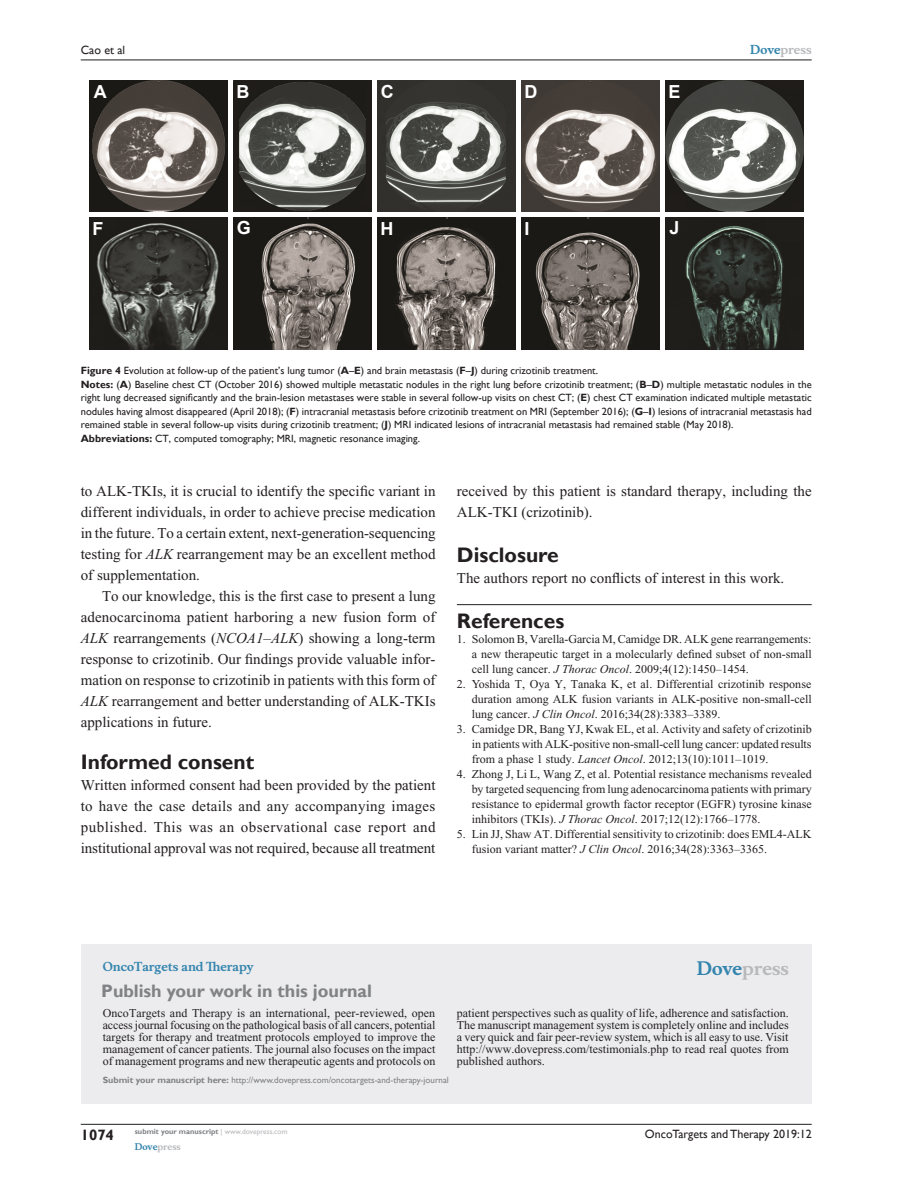
<style>
.page{position:relative;width:918px;height:1188px;background:#fff}
.page>*{position:absolute;margin:0;border:0;box-sizing:border-box;transform-origin:0 0}
.RefH{font:700 21px "Gill Sans";color:#231f20}
.t1{font:700 18px "Gill Sans";color:#808285}
.t2{font:700 18px "Musee";color:#b8b9bc}
.Tx{font:15px/21px "Times New Roman";color:#231f20;text-align:justify}
.TxF{font:15px/21px "Times New Roman";color:#231f20;text-align:justify}
.t3{font:700 15px "Gill Sans";color:#231f20}
.RefNL1{font:12px/15px "Times New Roman";color:#231f20;text-align:justify}
.t4{font:12px "Gill Sans";color:#231f20}
.t5{font:700 12px "Musee";color:#3485ae}
.t6{font:700 12px "Musee";color:#b8b9bc}
.FigSNRI{font:10.5px/13.5px "Gill Sans";color:#231f20;text-align:justify}
.FigC{font:10.5px "Gill Sans";color:#231f20}
.t7{font:9px "Gill Sans";color:#808285}
.t8{font:700 9px "Musee";color:#b8b9bc}
.t9{font:700 7.5px "Gill Sans";color:#808285}
.s1{color:#3485ae}
.s2{font-weight:700}
.s3{font-style:italic}
.s4{font-weight:400;color:#b8b9bc}
</style>
<div class="page">
<div style="left:81px;top:944px;width:731px;height:159px;background:#ececee"></div>
<hr style="left:81px;top:1124px;width:731px;height:1px;background:#231f20">
<hr style="left:81px;top:60px;width:731px;height:1px;background:#231f20">
<hr style="left:457px;top:604px;width:355px;height:1px;background:#231f20">
<img style="left:89px;top:217px;width:138px;height:132px">
<img style="left:233px;top:217px;width:138px;height:132px">
<img style="left:377px;top:217px;width:138px;height:132px">
<img style="left:521px;top:217px;width:138px;height:132px">
<img style="left:665px;top:217px;width:138px;height:132px">
<img style="left:89px;top:81px;width:138px;height:130px">
<img style="left:233px;top:81px;width:138px;height:130px">
<img style="left:377px;top:81px;width:138px;height:130px">
<img style="left:521px;top:81px;width:138px;height:130px">
<img style="left:665px;top:81px;width:138px;height:130px">
<svg style="left:94px;top:85px;width:13px;height:13px"></svg>
<svg style="left:238px;top:85px;width:11px;height:13px"></svg>
<svg style="left:382px;top:85px;width:11px;height:13px"></svg>
<svg style="left:526px;top:85px;width:11px;height:13px"></svg>
<svg style="left:670px;top:85px;width:10px;height:13px"></svg>
<svg style="left:94px;top:222px;width:9px;height:13px"></svg>
<svg style="left:238px;top:221px;width:12px;height:14px"></svg>
<svg style="left:382px;top:222px;width:10px;height:13px"></svg>
<svg style="left:526px;top:222px;width:2px;height:13px"></svg>
<svg style="left:670px;top:221px;width:8px;height:14px"></svg>
<p class="t4" style="left:81px;top:43px;width:46px">Cao et al</p>
<p class="t6" style="left:750px;top:43px;width:63px"><span class="s1">Dove</span>press</p>
<p class="FigC" style="left:81px;top:365px;width:519px"><span class="s2">Figure 4</span> Evolution at follow-up of the patient’s lung tumor (<span class="s2">A</span>–<span class="s2">E</span>) and brain metastasis (<span class="s2">F</span>–<span class="s2">J</span>) during crizotinib treatment.</p>
<p class="FigSNRI" style="left:81px;top:378px;width:732px"><span class="s2">Notes:</span> (<span class="s2">A</span>) Baseline chest CT (October 2016) showed multiple metastatic nodules in the right lung before crizotinib treatment; (<span class="s2">B</span>–<span class="s2">D</span>) multiple metastatic nodules in the right lung decreased significantly and the brain-lesion metastases were stable in several follow-up visits on chest CT; (<span class="s2">E</span>) chest CT examination indicated multiple metastatic nodules having almost disappeared (April 2018); (<span class="s2">F</span>) intracranial metastasis before crizotinib treatment on MRI (September 2016); (<span class="s2">G</span>–<span class="s2">I</span>) lesions of intracranial metastasis had remained stable in several follow-up visits during crizotinib treatment; (<span class="s2">J</span>) MRI indicated lesions of intracranial metastasis had remained stable (May 2018).</p>
<p class="FigSNRI" style="left:81px;top:432px;width:341px"><span class="s2">Abbreviations:</span> CT, computed tomography; MRI, magnetic resonance imaging.</p>
<p class="Tx" style="left:81px;top:480px;width:356px">to ALK-TKIs, it is crucial to identify the specific variant in different individuals, in order to achieve precise medication in the future. To a certain extent, next-generation-sequencing testing for <span class="s3">ALK</span> rearrangement may be an excellent method of supplementation.</p>
<p class="Tx" style="left:81px;top:585px;width:356px;text-indent:21px">To our knowledge, this is the first case to present a lung adenocarcinoma patient harboring a new fusion form of <span class="s3">ALK</span> rearrangements (<span class="s3">NCOA1</span>–<span class="s3">ALK</span>) showing a long-term response to crizotinib. Our findings provide valuable infor&shy;mation on response to crizotinib in patients with this form of <span class="s3">ALK</span> rearrangement and better understanding of ALK-TKIs applications in future.</p>
<h1 class="RefH" style="left:81px;top:749px;width:175px">Informed consent</h1>
<p class="TxF" style="left:81px;top:774px;width:356px">Written informed consent had been provided by the patient to have the case details and any accompanying images published. This was an observational case report and institutional approval was not required, because all treatment</p>
<p class="TxF" style="left:457px;top:480px;width:356px">received by this patient is standard therapy, including the<br>ALK-TKI (crizotinib).</p>
<h1 class="RefH" style="left:457px;top:542px;width:103px">Disclosure</h1>
<p class="TxF" style="left:457px;top:567px;width:329px">The authors report no conflicts of interest in this work.</p>
<p class="RefH" style="left:457px;top:608px;width:109px">References</p>
<p class="RefNL1" style="left:472px;top:631px;width:341px;text-indent:-15px">1. Solomon B, Varella-Garcia M, Camidge DR. ALK gene rearrangements: a new therapeutic target in a molecularly defined subset of non-small cell lung cancer. <span class="s3">J Thorac Oncol</span>. 2009;4(12):1450–1454.</p>
<p class="RefNL1" style="left:472px;top:676px;width:341px;text-indent:-15px">2. Yoshida T, Oya Y, Tanaka K, et al. Differential crizotinib response duration among ALK fusion variants in ALK-positive non-small-cell lung cancer. <span class="s3">J Clin Oncol</span>. 2016;34(28):3383–3389.</p>
<p class="RefNL1" style="left:472px;top:721px;width:341px;text-indent:-15px">3. Camidge DR, Bang YJ, Kwak EL, et al. Activity and safety of crizotinib in patients with ALK-positive non-small-cell lung cancer: updated results from a phase 1 study. <span class="s3">Lancet Oncol</span>. 2012;13(10):1011–1019.</p>
<p class="RefNL1" style="left:472px;top:766px;width:341px;text-indent:-15px">4. Zhong J, Li L, Wang Z, et al. Potential resistance mechanisms revealed by targeted sequencing from lung adenocarcinoma patients with primary resistance to epidermal growth factor receptor (EGFR) tyrosine kinase inhibitors (TKIs). <span class="s3">J Thorac Oncol</span>. 2017;12(12):1766–1778.</p>
<p class="RefNL1" style="left:472px;top:826px;width:341px;text-indent:-15px">5. Lin JJ, Shaw AT. Differential sensitivity to crizotinib: does EML4-ALK fusion variant matter? <span class="s3">J Clin Oncol</span>. 2016;34(28):3363–3365.</p>
<p class="t5" style="left:103px;top:959px;width:152px">OncoTargets and Therapy</p>
<h2 class="t1" style="left:101px;top:980px;width:272px">Publish your work in this journal</h2>
<h2 class="t2" style="left:697px;top:958px;width:94px"><span class="s1">Dove</span>press</h2>
<p class="RefNL1" style="left:103px;top:1007px;width:334px;line-height:12px">OncoTargets and Therapy is an international, peer-reviewed, open access journal focusing on the pathological basis of all cancers, potential targets for therapy and treatment protocols employed to improve the management of cancer patients. The journal also focuses on the impact of management programs and new therapeutic agents and protocols on</p>
<p class="RefNL1" style="left:457px;top:1007px;width:333px;line-height:12px">patient perspectives such as quality of life, adherence and satisfaction.<br>The manuscript management system is completely online and includes a very quick and fair peer-review system, which is all easy to use. Visit http://www.dovepress.com/testimonials.php to read real quotes from published authors.</p>
<p class="t7" style="left:103px;top:1075px;width:348px"><span class="s2">Submit your manuscript here:</span> http://www.dovepress.com/oncotargets-and-therapy-journal</p>
<p class="t3" style="left:81px;top:1126px;width:35px">1074</p>
<p class="t9" style="left:135px;top:1127px;width:154px">submit your manuscript <span class="s4">| www.dovepress.com</span></p>
<p class="t8" style="left:135px;top:1141px;width:48px"><span class="s1">Dove</span>press</p>
<p class="t4" style="left:645px;top:1127px;width:168px">OncoTargets and Therapy 2019:12</p>
</div>
